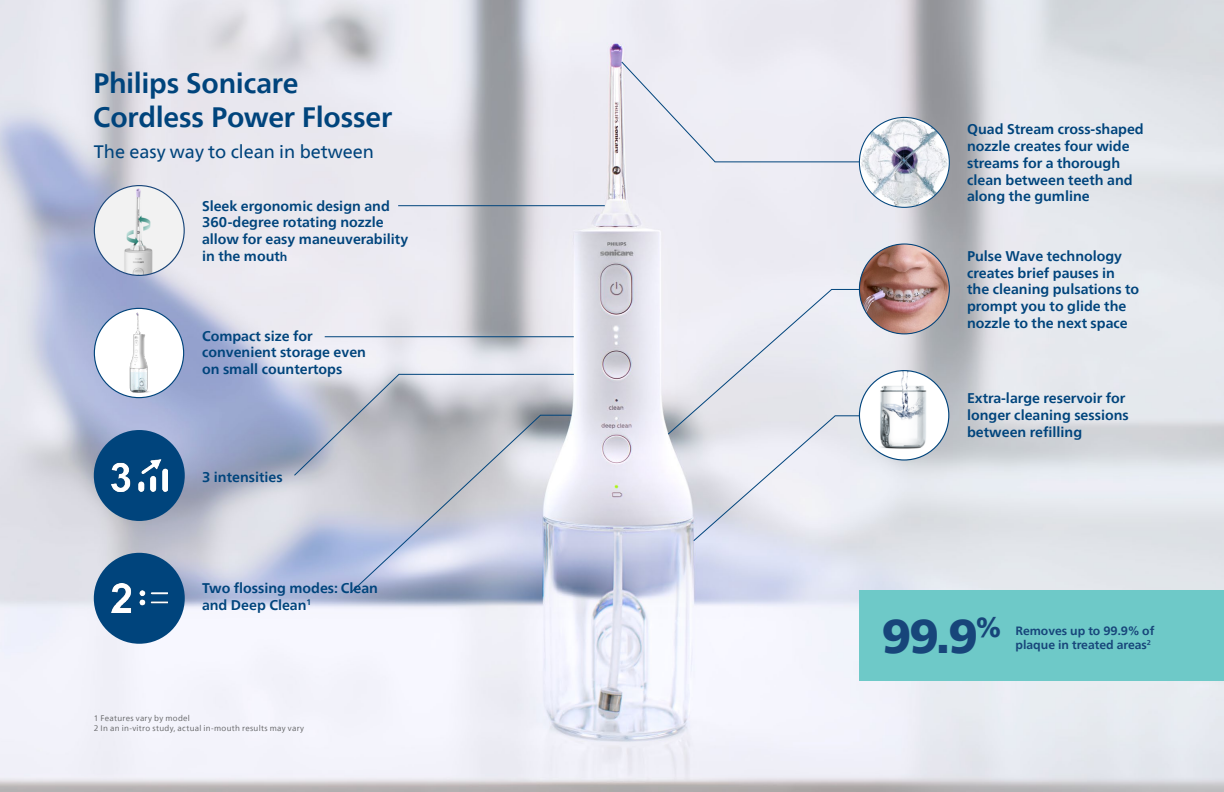
<style>
.page{position:relative;width:1224px;height:792px;background:#fff}
.page>*{position:absolute;margin:0;border:0;box-sizing:border-box;transform-origin:0 0}
.t1{font:900 47px "Neue Frutiger World";color:#17457a}
.t2{font:700 28px/33.6px "Neue Frutiger World";letter-spacing:-.01em;color:#00447c}
.t3{font:18px "Neue Frutiger World";color:#00447c}
.t4{font:700 14px/16.8px "Neue Frutiger World";color:#00447c}
.t5{font:700 12px/14.4px "Neue Frutiger World";color:#17457a}
.t6{font:8px/9.6px "Neue Frutiger World";letter-spacing:.03em;color:#636466}
.s1{font-size:12px}
</style>
<div class="page">
<img style="left:0;top:0;width:1224px;height:792px">
<hr style="left:398px;top:205px;width:207px;height:1px;background:#00447c">
<hr style="left:325px;top:336px;width:249px;height:1px;background:#00447c">
<svg style="left:293px;top:373px;width:282px;height:104px;background:#bec2ce"></svg>
<svg style="left:349px;top:414px;width:223px;height:180px;background:#c0c5d3"></svg>
<div style="left:620px;top:61px;width:285px;height:102px;background:#eeedf5"></div>
<svg style="left:667px;top:288px;width:248px;height:254px"></svg>
<div style="left:94px;top:430px;width:91px;height:91px;background:#00447c;border-radius:50%"></div>
<img style="left:111px;top:459px;width:56px;height:33px">
<div style="left:94px;top:308px;width:90px;height:90px;background:#fff;border-radius:50%"></div>
<img style="left:115px;top:308px;width:67px;height:88px">
<img style="left:94px;top:186px;width:90px;height:89px">
<img style="left:125px;top:188px;width:27px;height:57px">
<div style="left:94px;top:553px;width:91px;height:91px;background:#00447c;border-radius:50%"></div>
<img style="left:111px;top:584px;width:56px;height:29px">
<div style="left:859px;top:371px;width:90px;height:89px;background:#fff;border-radius:50%"></div>
<img style="left:875px;top:371px;width:58px;height:82px">
<img style="left:859px;top:244px;width:90px;height:90px;border-radius:45px">
<img style="left:859px;top:117px;width:90px;height:90px;border-radius:45px">
<div style="left:859px;top:590px;width:365px;height:91px;background:#6ec9c8"></div>
<h2 class="t2" style="left:93px;top:66px;width:300px">Philips Sonicare<br>Cordless Power Flosser</h2>
<p class="t3" style="left:94px;top:138px;width:282px">The easy way to clean in between</p>
<p class="t4" style="left:202px;top:197px;width:208px">Sleek ergonomic design and<br>360-degree rotating nozzle allow for easy maneuverability in the mout<span class="s1">h</span></p>
<p class="t4" style="left:202px;top:327px;width:165px">Compact size for convenient storage even on small countertops</p>
<p class="t4" style="left:202px;top:468px;width:82px">3 intensities</p>
<p class="t4" style="left:202px;top:580px;width:177px">Two flossing modes: Clean and Deep Clean<sup>1</sup></p>
<p class="t6" style="left:94px;top:714px;width:212px">1 Features vary by model<br>2 In an in-vitro study, actual in-mouth results may vary</p>
<p class="t4" style="left:967px;top:121px;width:178px">Quad Stream cross-shaped nozzle creates four wide streams for a thorough clean between teeth and along the gumline</p>
<p class="t4" style="left:967px;top:247px;width:174px">Pulse Wave technology creates brief pauses in the cleaning pulsations to prompt you to glide the nozzle to the next space</p>
<p class="t4" style="left:967px;top:389px;width:163px">Extra-large reservoir for longer cleaning sessions between refilling</p>
<h1 class="t1" style="left:882px;top:609px;width:121px">99.9<sup>%</sup></h1>
<p class="t5" style="left:1016px;top:623px;width:140px">Removes up to 99.9% of plaque in treated areas<sup>2</sup></p>
</div>
